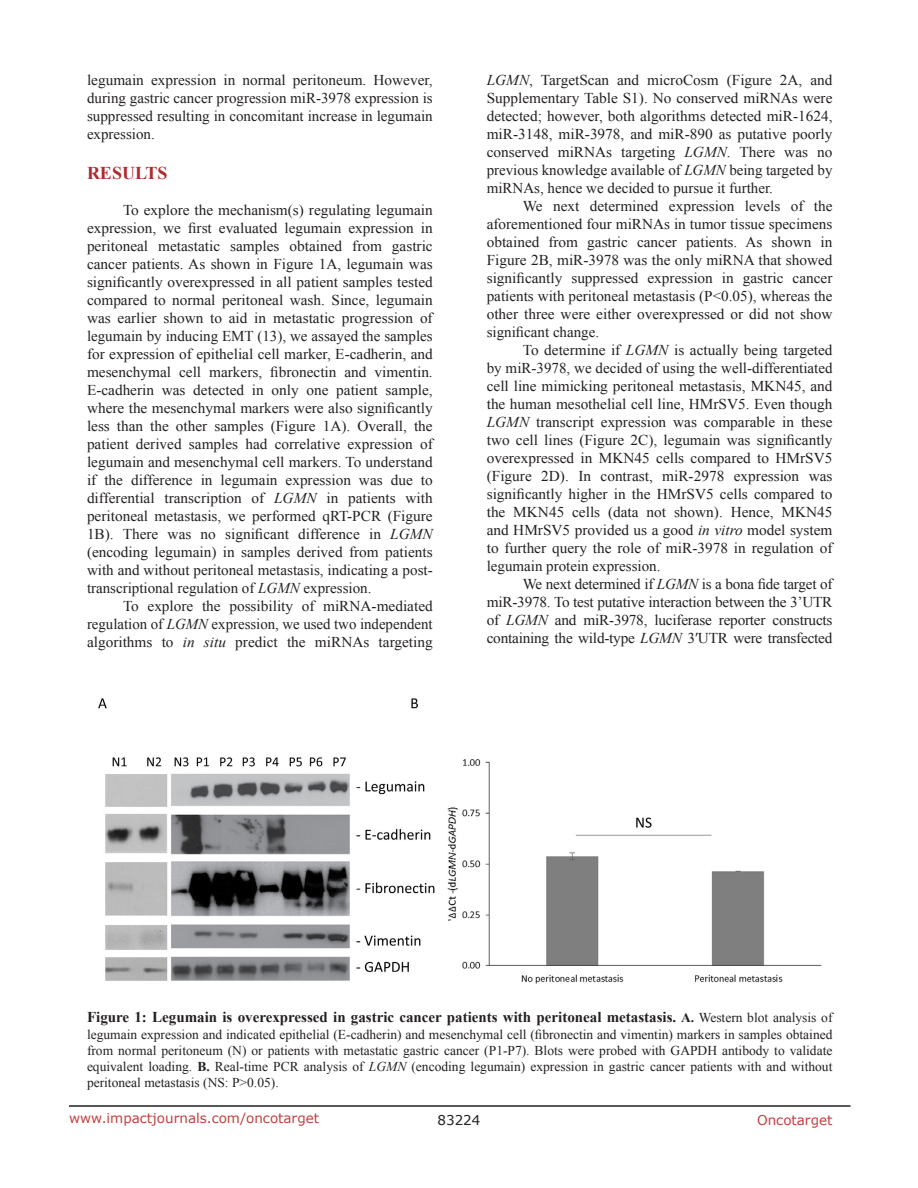
<style>
.page{position:relative;width:918px;height:1188px;background:#fff}
.page>*{position:absolute;margin:0;border:0;box-sizing:border-box;transform-origin:0 0}
.Heading{font:700 18px "Times New Roman";color:#ac2b31}
.BodyText{font:15px/18px "Times New Roman";color:#231f20;text-align:justify}
.figuretext{font:700 15px "Times New Roman";color:#231f20}
.figuretext-2{font:13.5px/16.2px "Times New Roman";color:#231f20;text-align:justify}
.t1{font:13.5px "Verdana";color:#c24141}
.t2{font:13.5px "Verdana";color:#231f20}
.s1{font-style:italic}
.s2{font-size:13.5px}
.s3{font-weight:400;font-size:13.5px}
.s4{font-weight:700}
</style>
<div class="page">
<hr style="left:69px;top:1105px;width:781px;height:2px;background:#231f20">
<img style="left:98px;top:698px;width:724px;height:286px">
<p class="BodyText" style="left:87px;top:71px;width:347px">legumain expression in normal peritoneum. However, during gastric cancer progression miR-3978 expression is suppressed resulting in concomitant increase in legumain expression.</p>
<p class="Heading" style="left:87px;top:161px;width:82px">RESULTS</p>
<p class="BodyText" style="left:87px;top:201px;width:347px;text-indent:36px">To explore the mechanism(s) regulating legumain expression, we first evaluated legumain expression in peritoneal metastatic samples obtained from gastric cancer patients. As shown in Figure 1A, legumain was significantly overexpressed in all patient samples tested compared to normal peritoneal wash. Since, legumain was earlier shown to aid in metastatic progression of legumain by inducing EMT (13), we assayed the samples for expression of epithelial cell marker, E-cadherin, and mesenchymal cell markers, fibronectin and vimentin.<br>E-cadherin was detected in only one patient sample, where the mesenchymal markers were also significantly less than the other samples (Figure 1A). Overall, the patient derived samples had correlative expression of legumain and mesenchymal cell markers. To understand if the difference in legumain expression was due to differential transcription of <span class="s1">LGMN</span> in patients with peritoneal metastasis, we performed qRT-PCR (Figure 1B). There was no significant difference in <span class="s1">LGMN </span>(encoding legumain) in samples derived from patients with and without peritoneal metastasis, indicating a post&shy;transcriptional regulation of <span class="s1">LGMN</span> expression.</p>
<p class="BodyText" style="left:87px;top:597px;width:347px;text-indent:36px">To explore the possibility of miRNA-mediated regulation of <span class="s1">LGMN</span> expression, we used two independent algorithms to <span class="s1">in situ</span> predict the miRNAs targeting</p>
<p class="BodyText" style="left:487px;top:71px;width:347px"><span class="s1">LGMN</span>, TargetScan and microCosm (Figure 2A, and Supplementary Table S1). No conserved miRNAs were detected; however, both algorithms detected miR-1624, miR-3148, miR-3978, and miR-890 as putative poorly conserved miRNAs targeting <span class="s1">LGMN</span>. There was no previous knowledge available of <span class="s1">LGMN</span> being targeted by miRNAs, hence we decided to pursue it further.</p>
<p class="BodyText" style="left:487px;top:197px;width:347px;text-indent:36px">We next determined expression levels of the aforementioned four miRNAs in tumor tissue specimens obtained from gastric cancer patients. As shown in Figure 2B, miR-3978 was the only miRNA that showed significantly suppressed expression in gastric cancer patients with peritoneal metastasis (P&lt;0.05), whereas the other three were either overexpressed or did not show significant change.</p>
<p class="BodyText" style="left:487px;top:341px;width:347px;text-indent:36px">To determine if <span class="s1">LGMN</span> is actually being targeted by miR-3978, we decided of using the well-differentiated cell line mimicking peritoneal metastasis, MKN45, and the human mesothelial cell line, HMrSV5. Even though <span class="s1">LGMN</span> transcript expression was comparable in these two cell lines (Figure 2C), legumain was significantly overexpressed in MKN45 cells compared to HMrSV5 (Figure 2D). In contrast, miR-2978 expression was significantly higher in the HMrSV5 cells compared to the MKN45 cells (data not shown). Hence, MKN45 and HMrSV5 provided us a good <span class="s1">in vitro</span> model system to further query the role of miR-3978 in regulation of legumain protein expression.</p>
<p class="BodyText" style="left:487px;top:575px;width:347px;text-indent:36px">We next determined if <span class="s1">LGMN</span> is a bona fide target of miR-3978. To test putative interaction between the 3’UTR of <span class="s1">LGMN</span> and miR-3978, luciferase reporter constructs containing the wild-type <span class="s1">LGMN</span> 3′UTR were transfected</p>
<p class="figuretext" style="left:87px;top:1007px;width:747px">Figure 1: Legumain is overexpressed in gastric cancer patients with peritoneal metastasis. <span class="s2">A.</span> <span class="s3">Western blot analysis of</span></p>
<p class="figuretext-2" style="left:87px;top:1026px;width:747px">legumain expression and indicated epithelial (E-cadherin) and mesenchymal cell (fibronectin and vimentin) markers in samples obtained from normal peritoneum (N) or patients with metastatic gastric cancer (P1-P7). Blots were probed with GAPDH antibody to validate equivalent loading. <span class="s4">B.</span> Real-time PCR analysis of <span class="s1">LGMN</span> (encoding legumain) expression in gastric cancer patients with and without peritoneal metastasis (NS: P&gt;0.05).</p>
<p class="t1" style="left:69px;top:1109px;width:252px">www.impactjournals.com/oncotarget</p>
<p class="t2" style="left:438px;top:1111px;width:44px">83224</p>
<p class="t1" style="left:757px;top:1111px;width:77px">Oncotarget</p>
</div>
